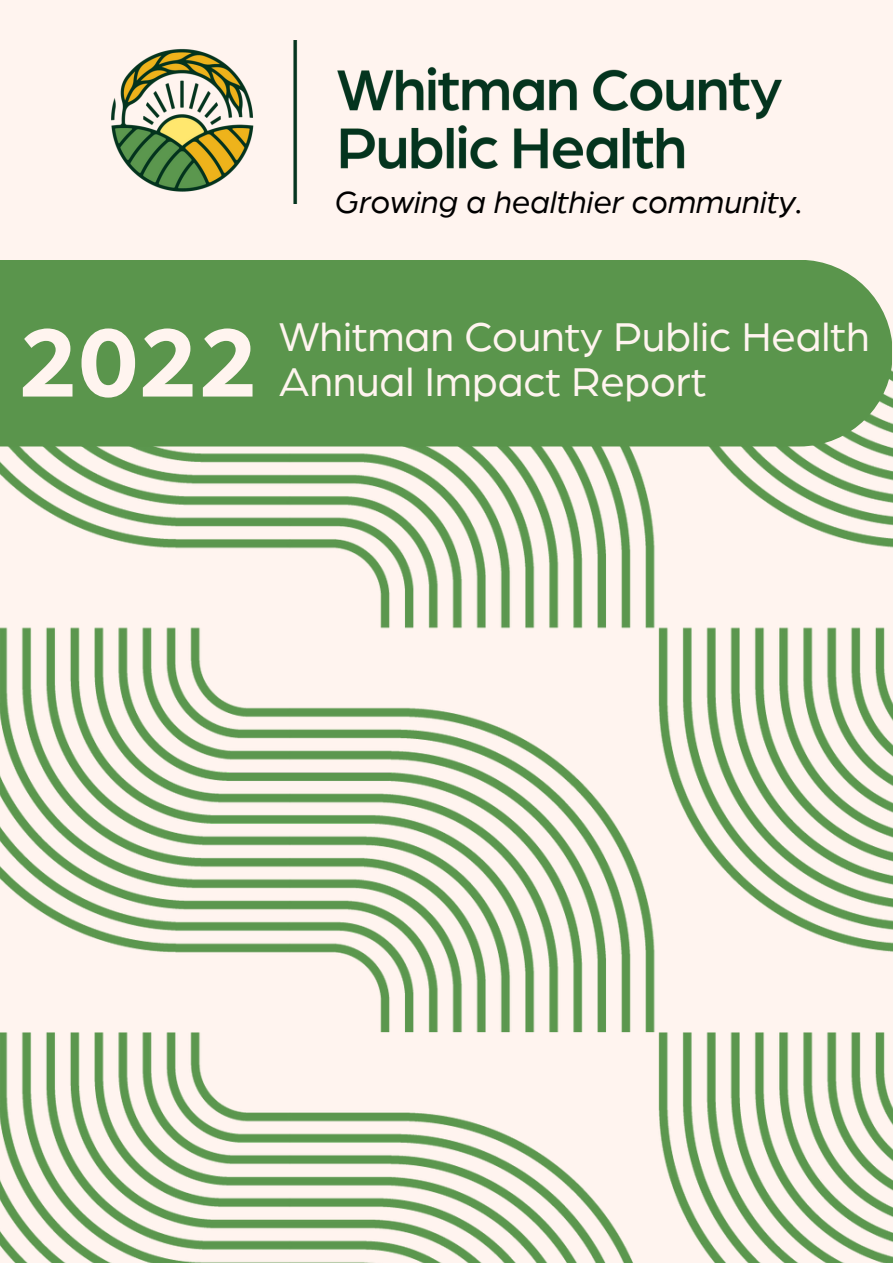
<style>
.page{position:relative;width:893px;height:1264px;background:#fff}
.page>*{position:absolute;margin:0;border:0;box-sizing:border-box;transform-origin:0 0}
.t1{font:700 103.35px "Arboria";color:#fff4ef}
.t2{font:43.2px "Arboria";color:#fff4ef}
.t3{font:italic 33px "Arboria";color:#000}
</style>
<div class="page">
<div style="left:0;top:0;width:892px;height:1262px;background:#fff4ef"></div>
<img style="left:0;top:446px;width:892px;height:816px">
<div style="left:0;top:260px;width:892px;height:186px;background:#5a954c"></div>
<img style="left:112px;top:41px;width:669px;height:163px">
<p class="t3" style="left:335px;top:187px;width:469px">Growing a healthier community.</p>
<h1 class="t1" style="left:18px;top:314px;width:241px">2022</h1>
<p class="t2" style="left:279px;top:316px;width:592px">Whitman County Public Health</p>
<p class="t2" style="left:279px;top:361px;width:429px">Annual Impact Report</p>
</div>
